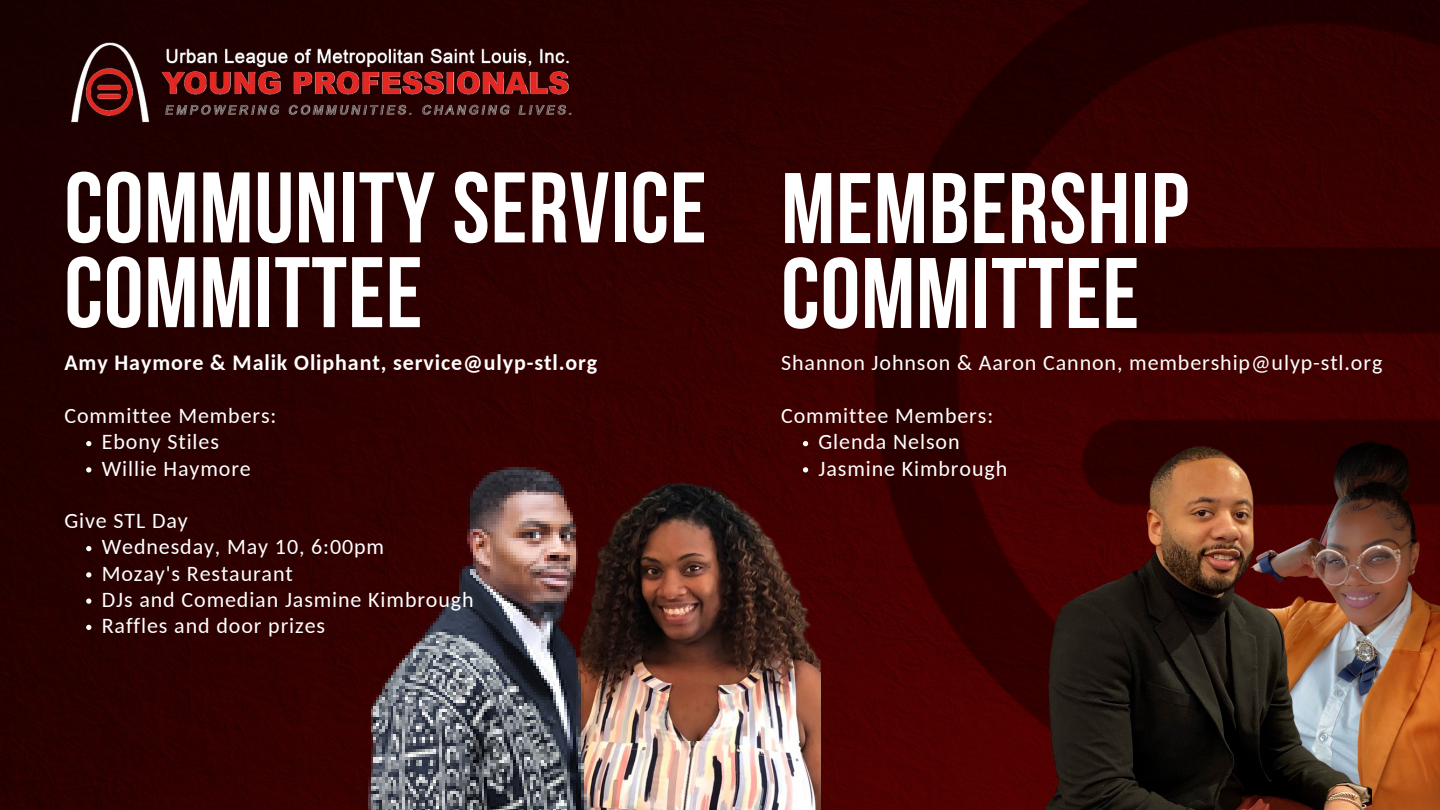
<style>
.page{position:relative;width:1440px;height:810px;background:#fff}
.page>*{position:absolute;margin:0;border:0;box-sizing:border-box;transform-origin:0 0}
.t1{font:100px/84.8px "Bebas Neue Cyrillic";letter-spacing:.01em;color:#fff}
.t2{font:22px "Carlito";letter-spacing:.04em;color:#fff}
.t3{font:700 22px "Carlito";letter-spacing:.04em;color:#fff}
</style>
<div class="page">
<img style="left:0;top:0;width:793px;height:810px">
<img style="left:60px;top:32px;width:524px;height:97px">
<img style="left:793px;top:0;width:647px;height:810px">
<img style="left:750px;top:444px;width:71px;height:366px">
<img style="left:1372px;top:422px;width:68px;height:388px">
<img style="left:1021px;top:407px;width:351px;height:403px">
<svg style="left:803px;top:441px;width:5px;height:5px"></svg>
<svg style="left:803px;top:467px;width:5px;height:5px"></svg>
<img style="left:325px;top:444px;width:425px;height:366px">
<svg style="left:86px;top:441px;width:5px;height:5px"></svg>
<svg style="left:86px;top:467px;width:5px;height:5px"></svg>
<svg style="left:86px;top:546px;width:5px;height:5px"></svg>
<svg style="left:86px;top:572px;width:5px;height:6px"></svg>
<svg style="left:86px;top:598px;width:5px;height:6px"></svg>
<svg style="left:86px;top:625px;width:5px;height:5px"></svg>
<p class="t1" style="left:64px;top:175px;width:644px">COMMUNITY SERVICE<br>COMMITTEE</p>
<p class="t3" style="left:64px;top:353px;width:535px">Amy Haymore &amp; Malik Oliphant, service@ulyp-stl.org</p>
<p class="t2" style="left:64px;top:406px;width:214px">Committee Members:</p>
<p class="t2" style="left:102px;top:433px;width:119px">Ebony Stiles</p>
<p class="t2" style="left:102px;top:459px;width:151px">Willie Haymore</p>
<p class="t2" style="left:64px;top:512px;width:125px">Give STL Day</p>
<p class="t2" style="left:102px;top:538px;width:284px">Wednesday, May 10, 6:00pm</p>
<p class="t2" style="left:102px;top:564px;width:193px">Mozay's Restaurant</p>
<p class="t2" style="left:102px;top:590px;width:373px">DJs and Comedian Jasmine Kimbrough</p>
<p class="t2" style="left:102px;top:616px;width:225px">Raffles and door prizes</p>
<p class="t1" style="left:781px;top:176px;width:409px">MEMBERSHIP<br>COMMITTEE</p>
<p class="t2" style="left:781px;top:353px;width:603px">Shannon Johnson &amp; Aaron Cannon, membership@ulyp-stl.org</p>
<p class="t2" style="left:781px;top:406px;width:214px">Committee Members:</p>
<p class="t2" style="left:819px;top:433px;width:142px">Glenda Nelson</p>
<p class="t2" style="left:819px;top:459px;width:190px">Jasmine Kimbrough</p>
</div>
